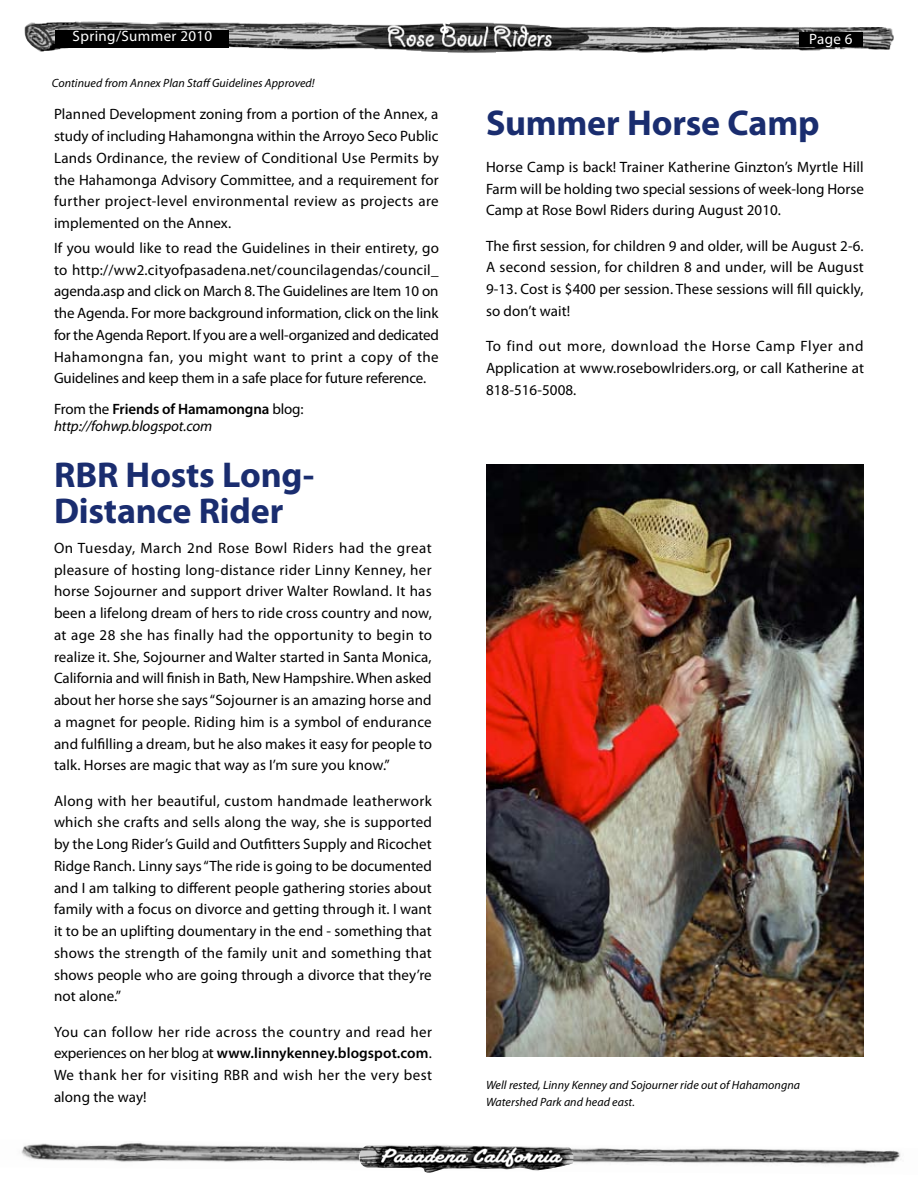
<style>
.page{position:relative;width:918px;height:1188px;background:#fff}
.page>*{position:absolute;margin:0;border:0;box-sizing:border-box;transform-origin:0 0}
.t1{font:700 36px/36px "Myriad Pro";letter-spacing:-.005em;color:#1a2d6f}
.t2{font:15px/21.8px "Myriad Pro";letter-spacing:.005em;color:#000;text-align:justify}
.t3{font:italic 15px/16.8px "Myriad Pro";letter-spacing:-.01em;color:#000}
.t4{font:15px "Myriad Pro";letter-spacing:.025em;color:#fff}
.t5{font:italic 12px/16.5px "Myriad Pro";letter-spacing:.005em;color:#000}
.s1{font-style:normal}
.s2{font-weight:600;font-style:normal}
.s3{font-weight:600}
</style>
<div class="page">
<img style="left:24px;top:21px;width:870px;height:32px">
<img style="left:21px;top:1142px;width:880px;height:23px">
<img style="left:356px;top:1144px;width:219px;height:29px">
<div style="left:799px;top:32px;width:64px;height:14px;background:#000"></div>
<div style="left:56px;top:30px;width:174px;height:18px;background:#000"></div>
<img style="left:486px;top:465px;width:378px;height:591px">
<p class="t4" style="left:73px;top:27px;width:141px">Spring/Summer 2010</p>
<p class="t4" style="left:809px;top:30px;width:45px">Page 6</p>
<p class="t5" style="left:52px;top:74px;width:265px">Continued from Annex Plan Staff Guidelines Approved!</p>
<p class="t2" style="left:54px;top:103px;width:386px">Planned Development zoning from a portion of the Annex, a study of including Hahamongna within the Arroyo Seco Public Lands Ordinance, the review of Conditional Use Permits by the Hahamonga Advisory Committee, and a requirement for further project-level environmental review as projects are implemented on the Annex.</p>
<p class="t2" style="left:54px;top:237px;width:387px">If you would like to read the Guidelines in their entirety, go to http://ww2.cityofpasadena.net/councilagendas/council_ agenda.asp and click on March 8. The Guidelines are Item 10 on the Agenda. For more background information, click on the link for the Agenda Report. If you are a well-organized and dedicated Hahamongna fan, you might want to print a copy of the Guidelines and keep them in a safe place for future reference.</p>
<p class="t3" style="left:54px;top:400px;width:251px"><span class="s1">From the</span> <span class="s2">Friends of Hamamongna</span> <span class="s1">blog: </span>http://fohwp.blogspot.com</p>
<h1 class="t1" style="left:54px;top:456px;width:262px">RBR Hosts Long-<br>Distance Rider</h1>
<p class="t2" style="left:54px;top:537px;width:380px">On Tuesday, March 2nd Rose Bowl Riders had the great pleasure of hosting long-distance rider Linny Kenney, her horse Sojourner and support driver Walter Rowland. It has been a lifelong dream of hers to ride cross country and now, at age 28 she has finally had the opportunity to begin to realize it. She, Sojourner and Walter started in Santa Monica, California and will finish in Bath, New Hampshire. When asked about her horse she says “Sojourner is an amazing horse and a magnet for people. Riding him is a symbol of endurance and fulfilling a dream, but he also makes it easy for people to talk. Horses are magic that way as I’m sure you know.”</p>
<p class="t2" style="left:54px;top:789px;width:380px">Along with her beautiful, custom handmade leatherwork which she crafts and sells along the way, she is supported by the Long Rider’s Guild and Outfitters Supply and Ricochet Ridge Ranch. Linny says “The ride is going to be documented and I am talking to different people gathering stories about family with a focus on divorce and getting through it. I want it to be an uplifting doumentary in the end - something that shows the strength of the family unit and something that shows people who are going through a divorce that they’re not alone.”</p>
<p class="t2" style="left:54px;top:1020px;width:380px">You can follow her ride across the country and read her experiences on her blog at <span class="s3">www.linnykenney.blogspot.com</span>.<br>We thank her for visiting RBR and wish her the very best along the way!</p>
<h1 class="t1" style="left:486px;top:104px;width:335px">Summer Horse Camp</h1>
<p class="t2" style="left:486px;top:156px;width:379px">Horse Camp is back! Trainer Katherine Ginzton’s Myrtle Hill Farm will be holding two special sessions of week-long Horse Camp at Rose Bowl Riders during August 2010.</p>
<p class="t2" style="left:486px;top:234px;width:379px">The first session, for children 9 and older, will be August 2-6.<br>A second session, for children 8 and under, will be August 9-13. Cost is $400 per session. These sessions will fill quickly, so don’t wait!</p>
<p class="t2" style="left:486px;top:335px;width:380px">To find out more, download the Horse Camp Flyer and Application at www.rosebowlriders.org, or call Katherine at 818-516-5008.</p>
<p class="t5" style="left:486px;top:1077px;width:316px">Well rested, Linny Kenney and Sojourner ride out of Hahamongna<br>Watershed Park and head east.</p>
</div>
